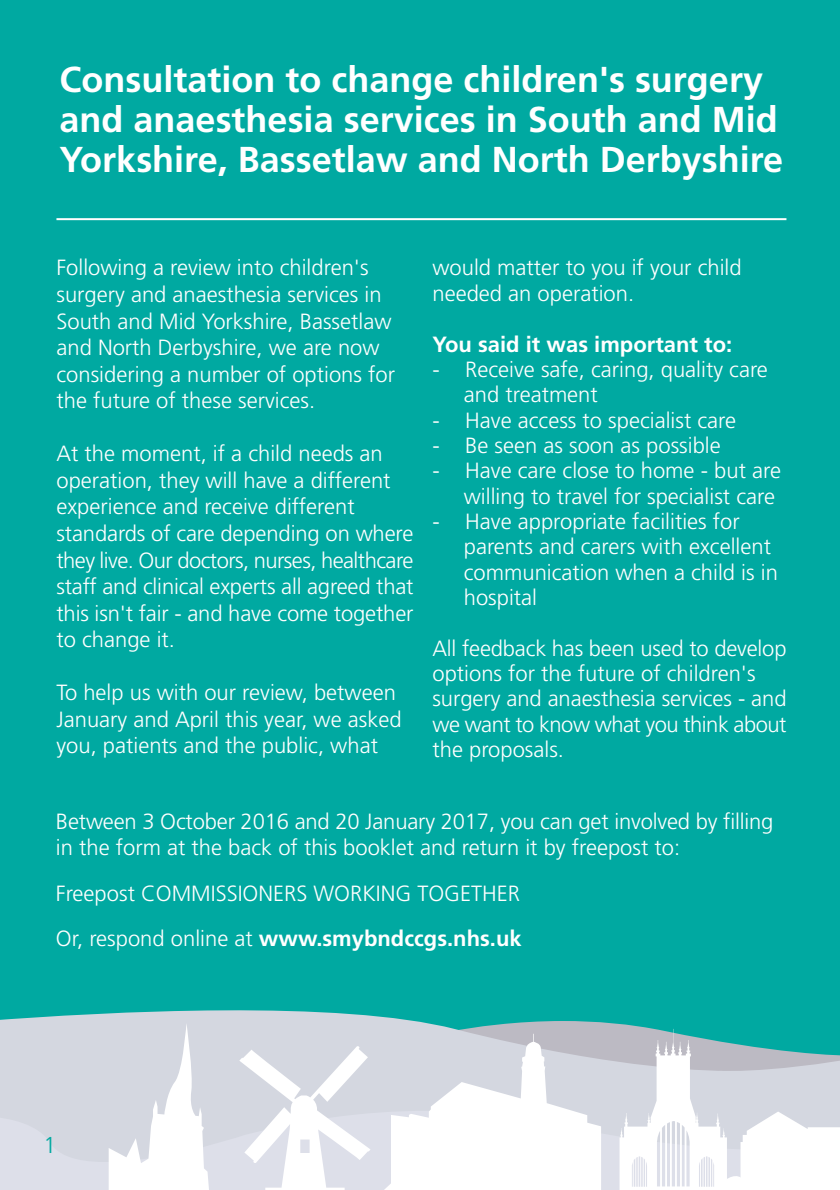
<style>
.page{position:relative;width:840px;height:1190px;background:#fff}
.page>*{position:absolute;margin:0;border:0;box-sizing:border-box;transform-origin:0 0}
.t1{font:700 36px/40px "Frutiger";color:#fff}
.t2{font:300 23px "Frutiger";color:#00a9a1}
.t3{font:300 22px/26.6px "Frutiger";color:#fff}
.t4{font:700 22px "Frutiger";color:#fff}
.s1{font-weight:700}
</style>
<div class="page">
<div style="left:0;top:0;width:840px;height:1096px;background:#00a9a1"></div>
<svg style="left:0;top:1010px;width:654px;height:50px;fill:#d4d7e0"></svg>
<svg style="left:0;top:1060px;width:620px;height:130px;background:#d7dae3"></svg>
<svg style="left:109px;top:1023px;width:100px;height:167px"></svg>
<svg style="left:239px;top:1046px;width:132px;height:144px"></svg>
<svg style="left:380px;top:1034px;width:221px;height:156px"></svg>
<svg style="left:620px;top:1029px;width:220px;height:158px"></svg>
<hr style="left:56px;top:218px;width:730px;height:2px;background:#fff">
<h1 class="t1" style="left:60px;top:62px;width:725px">Consultation to change children's surgery and anaesthesia services in South and Mid<br>Yorkshire, Bassetlaw and North Derbyshire</h1>
<p class="t3" style="left:56px;top:256px;width:340px">Following a review into children's surgery and anaesthesia services in South and Mid Yorkshire, Bassetlaw and North Derbyshire, we are now considering a number of options for the future of these services.</p>
<p class="t3" style="left:56px;top:442px;width:359px">At the moment, if a child needs an operation, they will have a different experience and receive different standards of care depending on where they live. Our doctors, nurses, healthcare staff and clinical experts all agreed that this isn't fair - and have come together to change it.</p>
<p class="t3" style="left:56px;top:681px;width:347px">To help us with our review, between<br>January and April this year, we asked you, patients and the public, what</p>
<p class="t3" style="left:432px;top:257px;width:311px;line-height:25.4px">would matter to you if your child needed an operation.</p>
<p class="t4" style="left:432px;top:335px;width:301px">You said it was important to:</p>
<p class="t3" style="left:464px;top:358px;width:306px;line-height:25.4px;text-indent:-31px">- Receive safe, caring, quality care and treatment</p>
<p class="t3" style="left:432px;top:408px;width:305px">- Have access to specialist care</p>
<p class="t3" style="left:432px;top:434px;width:290px">- Be seen as soon as possible</p>
<p class="t3" style="left:432px;top:460px;width:350px;line-height:25.4px;text-align:right">- Have care close to home - but are willing to travel for specialist care</p>
<p class="t3" style="left:464px;top:510px;width:316px;line-height:25.4px;text-indent:-31px">- Have appropriate facilities for parents and carers with excellent communication when a child is in hospital</p>
<p class="t3" style="left:432px;top:637px;width:356px;line-height:25.4px">All feedback has been used to develop options for the future of children's surgery and anaesthesia services - and we want to know what you think about the proposals.</p>
<p class="t3" style="left:56px;top:810px;width:719px;line-height:26px">Between 3 October 2016 and 20 January 2017, you can get involved by filling in the form at the back of this booklet and return it by freepost to:</p>
<p class="t3" style="left:56px;top:872px;width:467px;line-height:46px">Freepost COMMISSIONERS WORKING TOGETHER<br>Or, respond online at <span class="s1">www.smybndccgs.nhs.uk</span></p>
<p class="t2" style="left:44px;top:1136px;width:14px">1</p>
</div>
